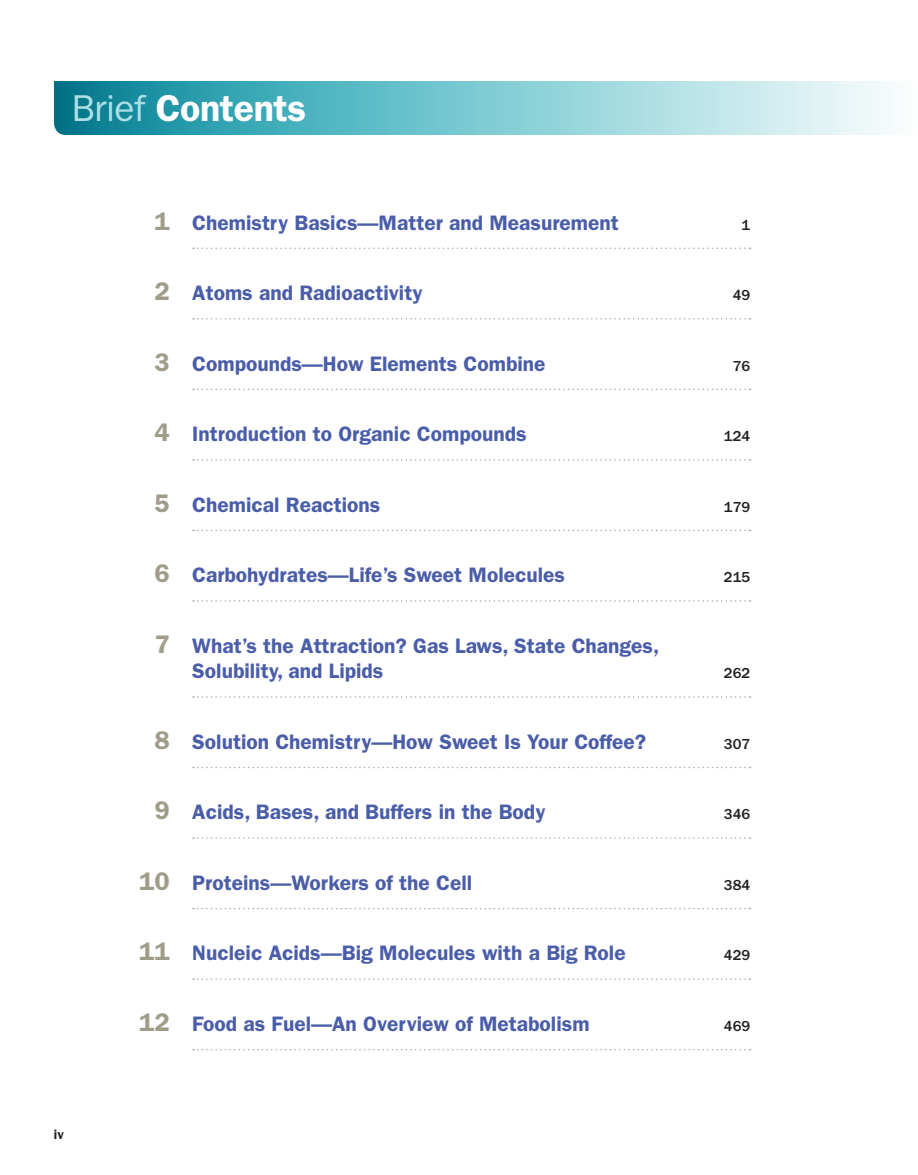
<style>
.page{position:relative;width:918px;height:1175px;background:#fff}
.page>*{position:absolute;margin:0;border:0;box-sizing:border-box;transform-origin:0 0}
.t1{font:600 37.5px "ITC Franklin Gothic Std";letter-spacing:-.01em;color:#fff}
.t2{font:600 21px/25.5px "ITC Franklin Gothic Std";color:#4a5da9}
.t3{font:500 15px "ITC Franklin Gothic Std";color:#231f20}
.t4{font:600 13.5px "ITC Franklin Gothic Std";color:#231f20}
.s1{font-weight:400;color:#addfe7}
.s2{font-size:25.5px;color:#9f9d8a}
</style>
<div class="page">
<svg style="left:54px;top:81px;width:835px;height:54px;background:#7ac4cd"></svg>
<svg style="left:193px;top:247px;width:558px;height:2px"></svg>
<svg style="left:193px;top:318px;width:558px;height:1px"></svg>
<svg style="left:193px;top:388px;width:558px;height:2px"></svg>
<svg style="left:193px;top:459px;width:558px;height:1px"></svg>
<svg style="left:193px;top:529px;width:558px;height:2px"></svg>
<svg style="left:193px;top:600px;width:558px;height:1px"></svg>
<svg style="left:193px;top:696px;width:558px;height:1px"></svg>
<svg style="left:193px;top:766px;width:558px;height:2px"></svg>
<svg style="left:193px;top:837px;width:558px;height:1px"></svg>
<svg style="left:193px;top:907px;width:558px;height:2px"></svg>
<svg style="left:193px;top:978px;width:558px;height:1px"></svg>
<svg style="left:193px;top:1049px;width:558px;height:1px"></svg>
<p class="t1" style="left:72px;top:86px;width:236px"><span class="s1">Brief</span> Contents</p>
<p class="t2" style="left:154px;top:209px;width:466px"><span class="s2">1</span> Chemistry Basics—Matter and Measurement</p>
<p class="t3" style="left:741px;top:216px;width:10px">1</p>
<p class="t2" style="left:154px;top:280px;width:269px"><span class="s2">2</span> Atoms and Radioactivity</p>
<p class="t3" style="left:733px;top:287px;width:19px">49</p>
<p class="t2" style="left:154px;top:350px;width:393px"><span class="s2">3</span> Compounds—How Elements Combine</p>
<p class="t3" style="left:733px;top:357px;width:19px">76</p>
<p class="t2" style="left:154px;top:421px;width:374px"><span class="s2">4</span> Introduction to Organic Compounds</p>
<p class="t3" style="left:724px;top:428px;width:28px">124</p>
<p class="t2" style="left:154px;top:491px;width:227px"><span class="s2">5</span> Chemical Reactions</p>
<p class="t3" style="left:724px;top:498px;width:28px">179</p>
<p class="t2" style="left:154px;top:562px;width:412px"><span class="s2">6</span> Carbohydrates—Life’s Sweet Molecules</p>
<p class="t3" style="left:724px;top:569px;width:28px">215</p>
<p class="t2" style="left:192px;top:632px;width:469px;text-indent:-38px"><span class="s2">7</span> What’s the Attraction? Gas Laws, State Changes,<br>Solubility, and Lipids</p>
<p class="t3" style="left:724px;top:665px;width:28px">262</p>
<p class="t2" style="left:154px;top:728px;width:493px"><span class="s2">8</span> Solution Chemistry—How Sweet Is Your Coffee?</p>
<p class="t3" style="left:724px;top:735px;width:28px">307</p>
<p class="t2" style="left:154px;top:799px;width:392px"><span class="s2">9</span> Acids, Bases, and Buffers in the Body</p>
<p class="t3" style="left:724px;top:806px;width:28px">346</p>
<p class="t2" style="left:139px;top:869px;width:335px"><span class="s2">10</span> Proteins—Workers of the Cell</p>
<p class="t3" style="left:724px;top:876px;width:28px">384</p>
<p class="t2" style="left:139px;top:940px;width:488px"><span class="s2">11</span> Nucleic Acids—Big Molecules with a Big Role</p>
<p class="t3" style="left:724px;top:947px;width:28px">429</p>
<p class="t2" style="left:139px;top:1010px;width:452px"><span class="s2">12</span> Food as Fuel—An Overview of Metabolism</p>
<p class="t3" style="left:724px;top:1017px;width:28px">469</p>
<p class="t4" style="left:54px;top:1126px;width:11px">iv</p>
</div>
